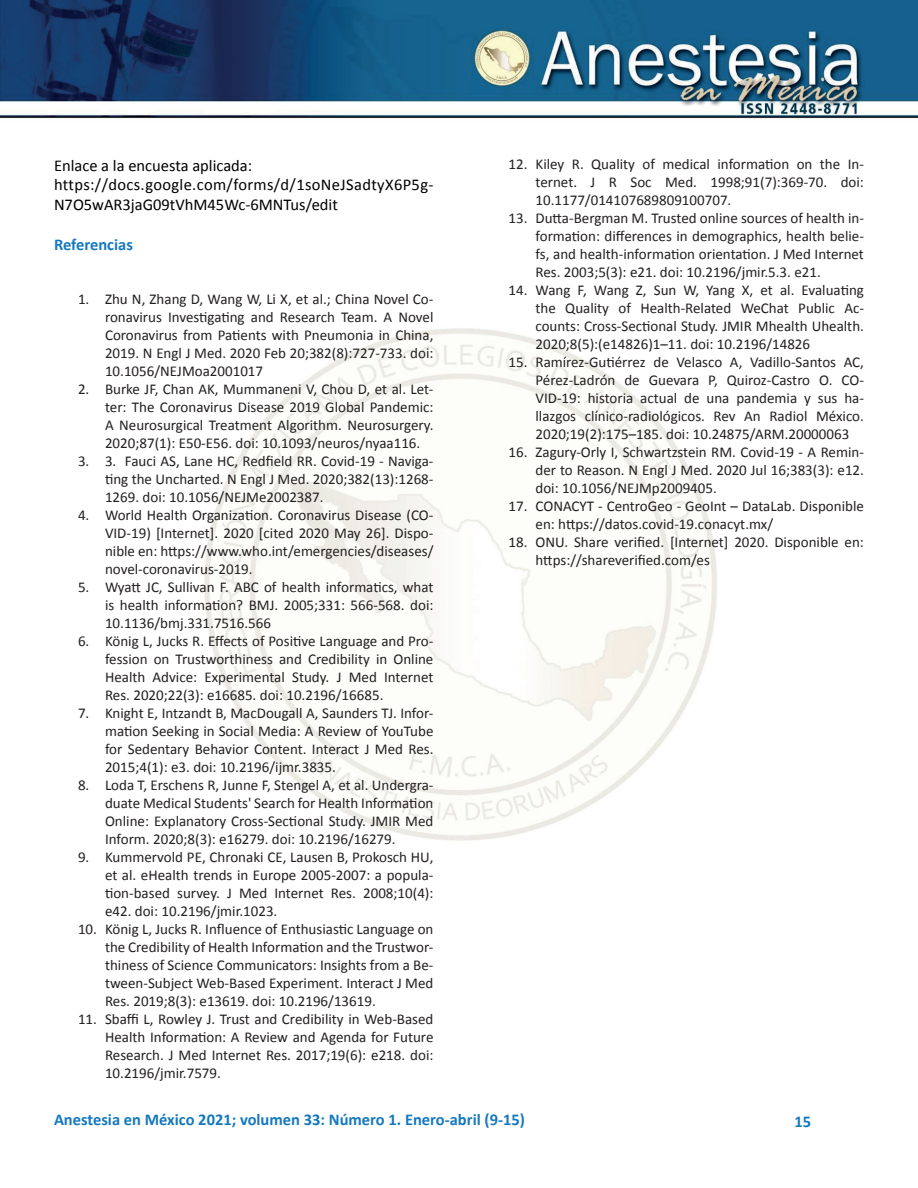
<style>
.page{position:relative;width:918px;height:1188px;background:#fff}
.page>*{position:absolute;margin:0;border:0;box-sizing:border-box;transform-origin:0 0}
.t1{font:16.5px/19.8px "Calibri";color:#000}
.t2{font:700 16.5px "Calibri";color:#1579bf}
.t3{font:15px/18px "Calibri";color:#231f20;text-align:justify}
</style>
<div class="page">
<img style="left:0;top:0;width:918px;height:119px">
<img style="left:204px;top:328px;width:513px;height:513px">
<p class="t1" style="left:54px;top:154px;width:381px">Enlace a la encuesta aplicada: https://docs.google.com/forms/d/1soNeJSadtyX6P5g-<br>N7O5wAR3jaG09tVhM45Wc-6MNTus/edit</p>
<p class="t2" style="left:54px;top:233px;width:81px">Referencias</p>
<p class="t3" style="left:105px;top:289px;width:330px;text-indent:-27px">1. Zhu N, Zhang D, Wang W, Li X, et al.; China Novel Co&shy;ronavirus Investigating and Research Team. A Novel Coronavirus from Patients with Pneumonia in China, 2019. N Engl J Med. 2020 Feb 20;382(8):727-733. doi:<br>10.1056/NEJMoa2001017</p>
<p class="t3" style="left:105px;top:379px;width:330px;text-indent:-27px">2. Burke JF, Chan AK, Mummaneni V, Chou D, et al. Let&shy;ter: The Coronavirus Disease 2019 Global Pandemic:<br>A Neurosurgical Treatment Algorithm. Neurosurgery.<br>2020;87(1): E50-E56. doi: 10.1093/neuros/nyaa116.</p>
<p class="t3" style="left:105px;top:451px;width:330px;text-indent:-27px">3. 3. Fauci AS, Lane HC, Redfield RR. Covid-19 - Naviga&shy;ting the Uncharted. N Engl J Med. 2020;382(13):1268- 1269. doi: 10.1056/NEJMe2002387.</p>
<p class="t3" style="left:105px;top:505px;width:330px;text-indent:-27px">4. World Health Organization. Coronavirus Disease (CO-VID-19) [Internet]. 2020 [cited 2020 May 26]. Dispo&shy;nible en: https://www.who.int/emergencies/diseases/ novel-coronavirus-2019.</p>
<p class="t3" style="left:105px;top:577px;width:330px;text-indent:-27px">5. Wyatt JC, Sullivan F. ABC of health informatics, what is health information? BMJ. 2005;331: 566-568. doi:<br>10.1136/bmj.331.7516.566</p>
<p class="t3" style="left:105px;top:631px;width:330px;text-indent:-27px">6. König L, Jucks R. Effects of Positive Language and Pro&shy;fession on Trustworthiness and Credibility in Online Health Advice: Experimental Study. J Med Internet Res. 2020;22(3): e16685. doi: 10.2196/16685.</p>
<p class="t3" style="left:105px;top:703px;width:330px;text-indent:-27px">7. Knight E, Intzandt B, MacDougall A, Saunders TJ. Infor&shy;mation Seeking in Social Media: A Review of YouTube for Sedentary Behavior Content. Interact J Med Res.<br>2015;4(1): e3. doi: 10.2196/ijmr.3835.</p>
<p class="t3" style="left:105px;top:775px;width:330px;text-indent:-27px">8. Loda T, Erschens R, Junne F, Stengel A, et al. Undergra&shy;duate Medical Students' Search for Health Information Online: Explanatory Cross-Sectional Study. JMIR Med Inform. 2020;8(3): e16279. doi: 10.2196/16279.</p>
<p class="t3" style="left:105px;top:847px;width:330px;text-indent:-27px">9. Kummervold PE, Chronaki CE, Lausen B, Prokosch HU, et al. eHealth trends in Europe 2005-2007: a popula&shy;tion-based survey. J Med Internet Res. 2008;10(4): e42. doi: 10.2196/jmir.1023.</p>
<p class="t3" style="left:105px;top:919px;width:330px;text-indent:-27px">10. König L, Jucks R. Influence of Enthusiastic Language on the Credibility of Health Information and the Trustwor&shy;thiness of Science Communicators: Insights from a Be&shy;tween-Subject Web-Based Experiment. Interact J Med Res. 2019;8(3): e13619. doi: 10.2196/13619.</p>
<p class="t3" style="left:105px;top:1009px;width:330px;text-indent:-27px">11. Sbaffi L, Rowley J. Trust and Credibility in Web-Based Health Information: A Review and Agenda for Future Research. J Med Internet Res. 2017;19(6): e218. doi:<br>10.2196/jmir.7579.</p>
<p class="t3" style="left:536px;top:155px;width:330px;text-indent:-27px">12. Kiley R. Quality of medical information on the In&shy;ternet. J R Soc Med. 1998;91(7):369-70. doi:<br>10.1177/014107689809100707.</p>
<p class="t3" style="left:536px;top:209px;width:330px;text-indent:-27px">13. Dutta-Bergman M. Trusted online sources of health in&shy;formation: differences in demographics, health belie&shy;fs, and health-information orientation. J Med Internet Res. 2003;5(3): e21. doi: 10.2196/jmir.5.3. e21.</p>
<p class="t3" style="left:536px;top:281px;width:330px;text-indent:-27px">14. Wang F, Wang Z, Sun W, Yang X, et al. Evaluating the Quality of Health-Related WeChat Public Ac&shy;counts: Cross-Sectional Study. JMIR Mhealth Uhealth.<br>2020;8(5):(e14826)1–11. doi: 10.2196/14826</p>
<p class="t3" style="left:536px;top:353px;width:330px;text-indent:-27px">15. Ramírez-Gutiérrez de Velasco A, Vadillo-Santos AC, Pérez-Ladrón de Guevara P, Quiroz-Castro O. CO-VID-19: historia actual de una pandemia y sus ha&shy;llazgos clínico-radiológicos. Rev An Radiol México.<br>2020;19(2):175–185. doi: 10.24875/ARM.20000063</p>
<p class="t3" style="left:536px;top:443px;width:330px;text-indent:-27px">16. Zagury-Orly I, Schwartzstein RM. Covid-19 - A Remin&shy;der to Reason. N Engl J Med. 2020 Jul 16;383(3): e12. doi: 10.1056/NEJMp2009405.</p>
<p class="t3" style="left:536px;top:497px;width:330px;text-indent:-27px">17. CONACYT - CentroGeo - GeoInt – DataLab. Disponible en: https://datos.covid-19.conacyt.mx/</p>
<p class="t3" style="left:536px;top:533px;width:330px;text-indent:-27px">18. ONU. Share verified. [Internet] 2020. Disponible en: https://shareverified.com/es</p>
<p class="t2" style="left:54px;top:1108px;width:472px">Anestesia en México 2021; volumen 33: Número 1. Enero-abril (9-15)</p>
<p class="t2" style="left:795px;top:1110px;width:18px">15</p>
</div>
